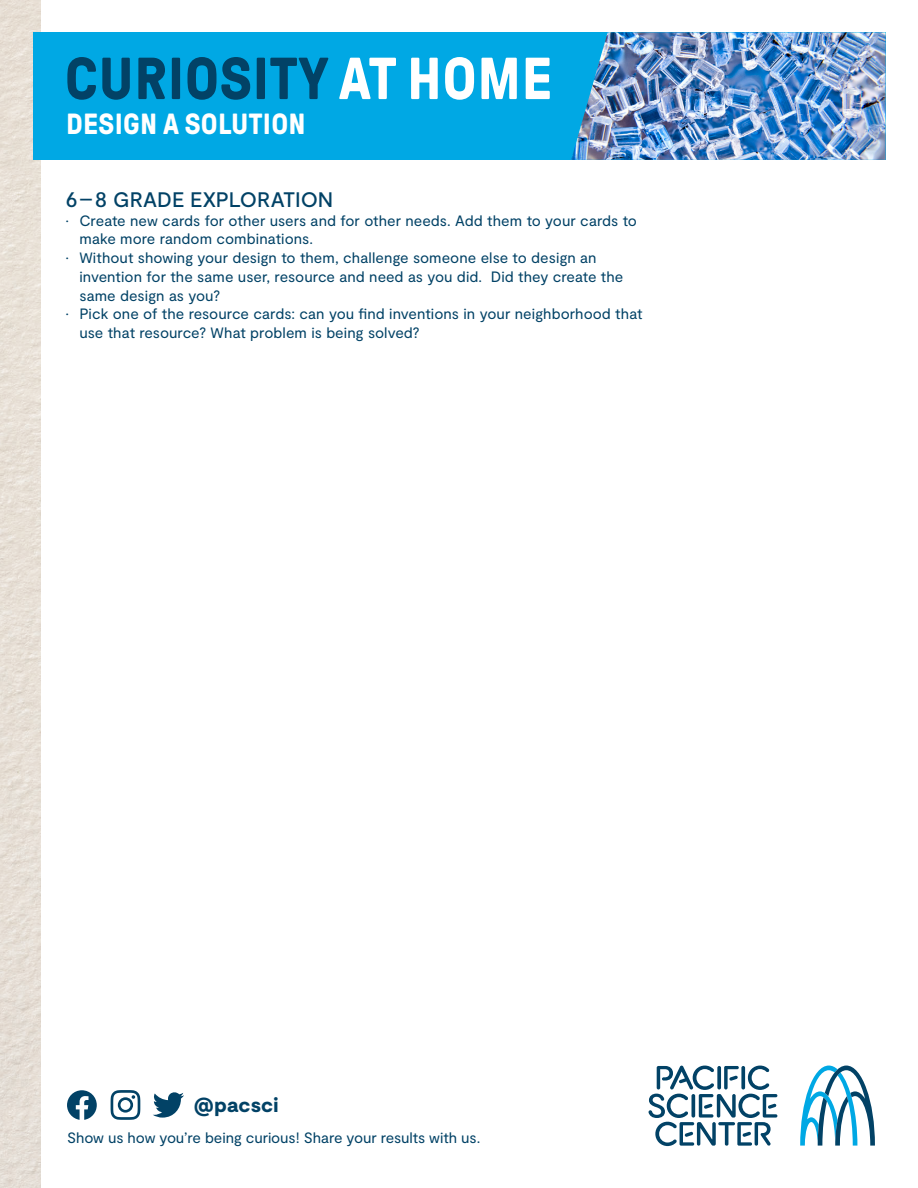
<style>
.page{position:relative;width:918px;height:1188px;background:#fff}
.page>*{position:absolute;margin:0;border:0;box-sizing:border-box;transform-origin:0 0}
.t1{font:700 59.1px "GT Pressura";letter-spacing:.01em;color:#024266}
.t2{font:700 29.1px "GT Pressura";letter-spacing:.01em;color:#fff}
.t3{font:500 21px "Moderat";color:#024266}
.t4{font:900 20.4px "Moderat";letter-spacing:.01em;color:#024266}
.t5{font:15px/18.8px "Moderat";color:#024266}
.s1{color:#fff}
</style>
<div class="page">
<img style="left:0;top:0;width:40px;height:1188px">
<div style="left:33px;top:32px;width:853px;height:128px;background:#00a8e4"></div>
<img style="left:571px;top:32px;width:315px;height:128px">
<svg style="left:800px;top:1066px;width:75px;height:80px"></svg>
<svg style="left:648px;top:1065px;width:129px;height:81px"></svg>
<svg style="left:153px;top:1092px;width:31px;height:26px"></svg>
<svg style="left:111px;top:1090px;width:29px;height:30px"></svg>
<svg style="left:67px;top:1090px;width:30px;height:30px"></svg>
<h1 class="t1" style="left:65px;top:47px;width:489px">CURIOSITY <span class="s1">AT HOME</span></h1>
<h2 class="t2" style="left:66px;top:108px;width:241px">DESIGN A SOLUTION</h2>
<p class="t3" style="left:66px;top:187px;width:269px">6–8 GRADE EXPLORATION</p>
<p class="t5" style="left:79px;top:211px;width:559px;text-indent:-14px">• Create new cards for other users and for other needs. Add them to your cards to make more random combinations.</p>
<p class="t5" style="left:79px;top:249px;width:546px;text-indent:-14px">• Without showing your design to them, challenge someone else to design an invention for the same user, resource and need as you did. Did they create the same design as you?</p>
<p class="t5" style="left:79px;top:305px;width:565px;text-indent:-14px">• Pick one of the resource cards: can you find inventions in your neighborhood that use that resource? What problem is being solved?</p>
<h3 class="t4" style="left:194px;top:1093px;width:86px">@pacsci</h3>
<p class="t5" style="left:67px;top:1129px;width:415px">Show us how you’re being curious! Share your results with us.</p>
</div>
